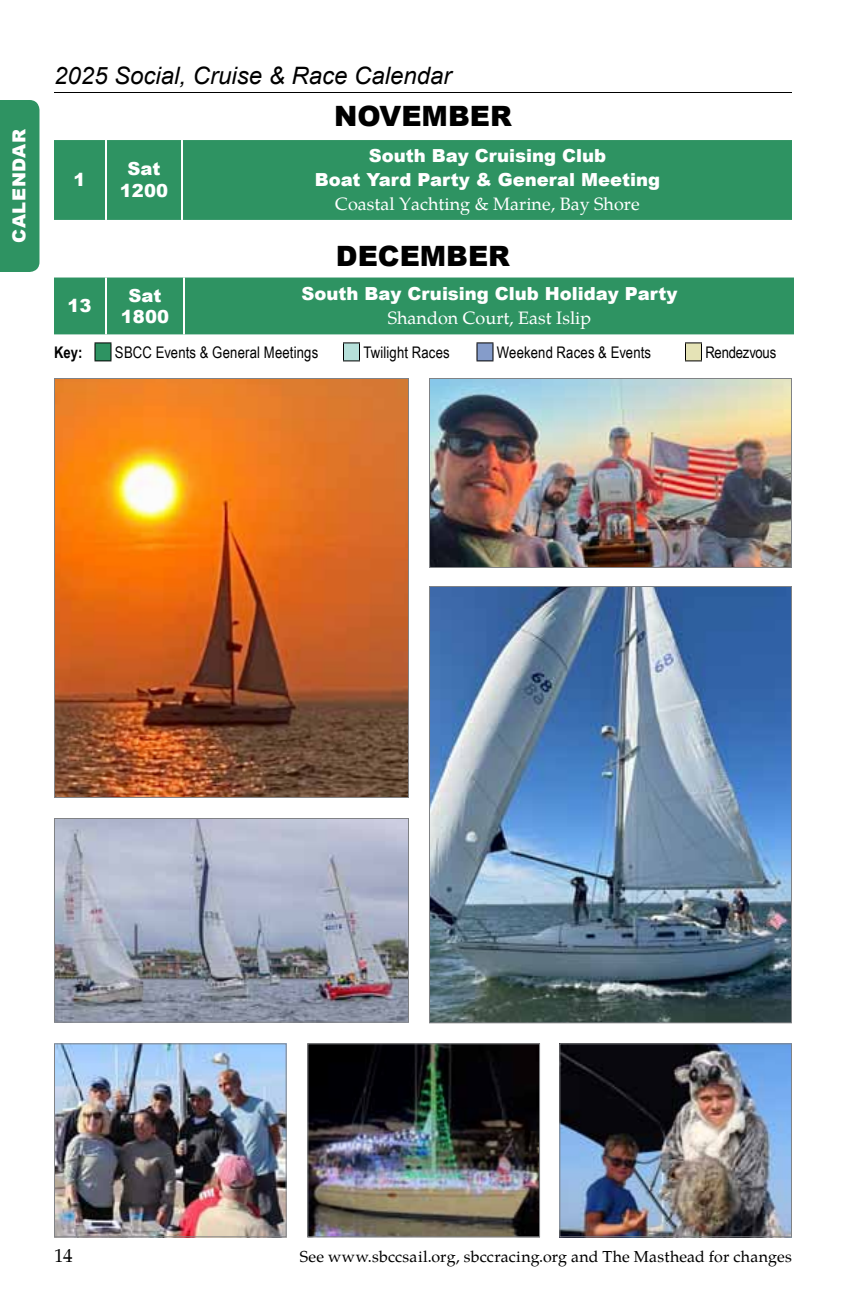
<style>
.page{position:relative;width:864px;height:1296px;background:#fff}
.page>*{position:absolute;margin:0;border:0;box-sizing:border-box;transform-origin:0 0}
.t1{font:900 28px "Arial";color:#000}
.t2{font:italic 24px "Arial";color:#000}
.t3{font:19px "Palatino";color:#000}
.t4{font:900 18px/21.6px "Arial";color:#fff;text-align:center}
.t5{font:18px "Palatino";color:#fff}
.t6{font:900 18px "Arial";letter-spacing:.035em;color:#fff}
.t7{font:16px "Arial Narrow";letter-spacing:.01em;color:#000}
.t8{font:16px "Palatino";letter-spacing:.01em;color:#000}
.t9{font:16px "Arial Narrow";letter-spacing:-.015em;color:#000}
.t10{font:700 16px "Arial Narrow";color:#000}
</style>
<div class="page">
<div style="left:54px;top:140px;width:738px;height:80px;background:#2e9362"></div>
<hr style="left:105px;top:140px;width:2px;height:80px;background:#fff">
<hr style="left:181px;top:140px;width:2px;height:80px;background:#fff">
<div style="left:54px;top:278px;width:740px;height:56px;background:#2e9362"></div>
<hr style="left:105px;top:278px;width:2px;height:56px;background:#fff">
<hr style="left:183px;top:278px;width:2px;height:56px;background:#fff">
<svg style="left:94px;top:342px;width:18px;height:19px"></svg>
<svg style="left:343px;top:342px;width:17px;height:19px"></svg>
<svg style="left:476px;top:342px;width:18px;height:19px"></svg>
<svg style="left:685px;top:342px;width:17px;height:19px"></svg>
<img style="left:561px;top:1045px;width:229px;height:190px">
<div style="left:559px;top:1043px;width:233px;height:194px;border:1px solid #808285"></div>
<img style="left:431px;top:588px;width:359px;height:433px">
<div style="left:429px;top:586px;width:363px;height:437px;border:1px solid #808285"></div>
<img style="left:56px;top:820px;width:351px;height:201px">
<div style="left:54px;top:818px;width:355px;height:205px;border:1px solid #808285"></div>
<img style="left:431px;top:380px;width:359px;height:186px">
<div style="left:429px;top:378px;width:363px;height:190px;border:1px solid #808285"></div>
<img style="left:56px;top:380px;width:351px;height:416px">
<div style="left:54px;top:378px;width:355px;height:420px;border:1px solid #808285"></div>
<img style="left:56px;top:1045px;width:229px;height:190px">
<div style="left:54px;top:1043px;width:233px;height:194px;border:1px solid #808285"></div>
<img style="left:307px;top:1043px;width:233px;height:195px">
<hr style="left:54px;top:92px;width:738px;height:1px;background:#000">
<div style="left:0;top:100px;width:40px;height:172px;background:#2e9362"></div>
<p class="t6" style="left:6px;top:243px;width:115px;rotate:-90deg">Calendar</p>
<h2 class="t2" style="left:54px;top:60px;width:399px">2025 Social, Cruise &amp; Race Calendar</h2>
<p class="t4" style="left:73px;top:168px;width:14px">1</p>
<p class="t4" style="left:120px;top:157px;width:50px">Sat<br>1200</p>
<h1 class="t1" style="left:334px;top:96px;width:157px">NOVEMBER</h1>
<p class="t4" style="left:315px;top:143px;width:347px;line-height:24px">South Bay Cruising Club<br>Boat Yard Party &amp; General Meeting</p>
<p class="t5" style="left:335px;top:190px;width:306px">Coastal Yachting &amp; Marine, Bay Shore</p>
<h1 class="t1" style="left:336px;top:235px;width:154px">DECEMBER</h1>
<p class="t4" style="left:67px;top:295px;width:26px">13</p>
<p class="t4" style="left:121px;top:284px;width:50px">Sat<br>1800</p>
<p class="t4" style="left:301px;top:283px;width:378px">South Bay Cruising Club Holiday Party</p>
<p class="t5" style="left:388px;top:304px;width:205px">Shandon Court, East Islip</p>
<p class="t10" style="left:54px;top:340px;width:30px">Key:</p>
<p class="t7" style="left:115px;top:340px;width:205px">SBCC Events &amp; General Meetings</p>
<p class="t7" style="left:363px;top:340px;width:88px">Twilight Races</p>
<p class="t7" style="left:497px;top:340px;width:156px">Weekend Races &amp; Events</p>
<p class="t9" style="left:705px;top:340px;width:72px">Rendezvous</p>
<p class="t3" style="left:54px;top:1240px;width:20px">14</p>
<p class="t8" style="left:300px;top:1244px;width:494px">See www.sbccsail.org, sbccracing.org and The Masthead for changes</p>
</div>
